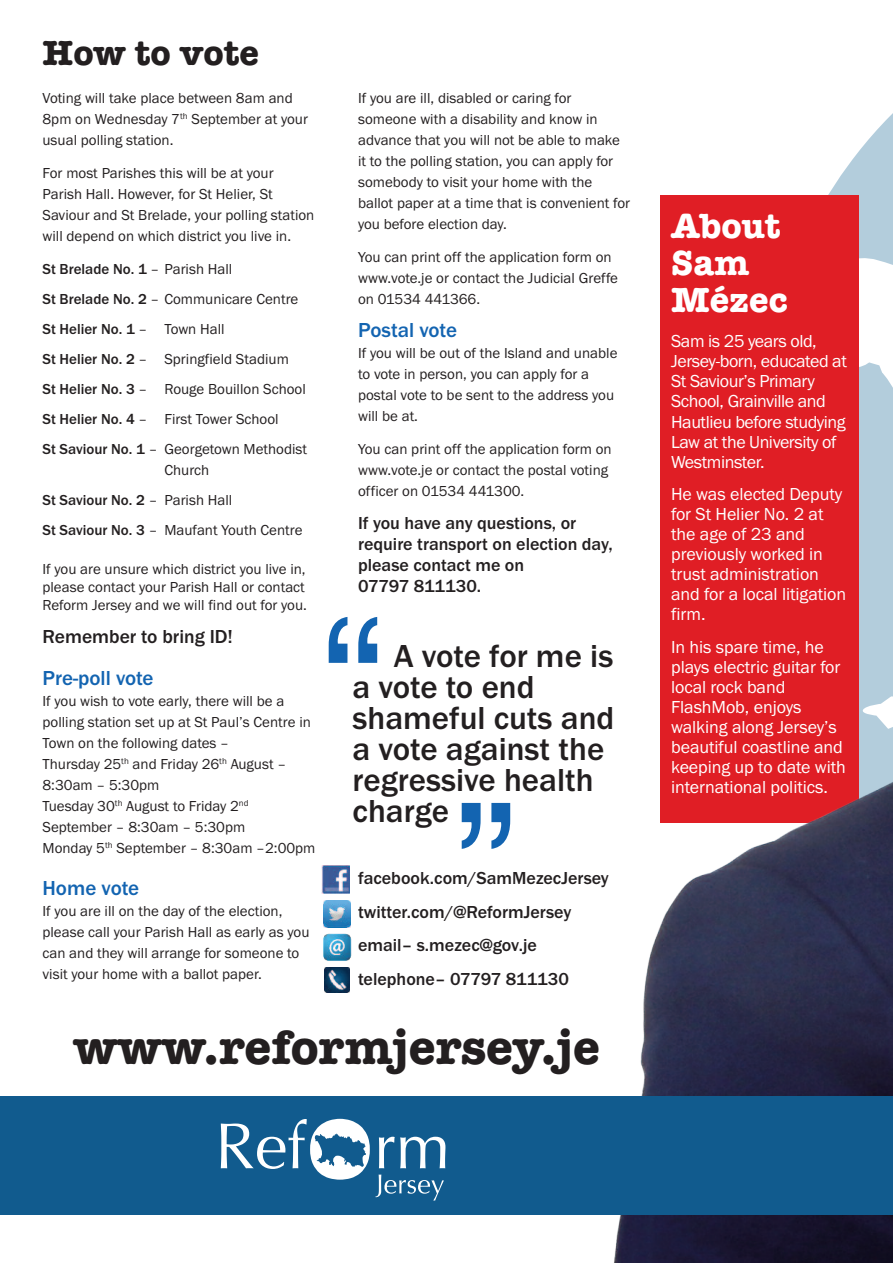
<style>
.page{position:relative;width:893px;height:1263px;background:#fff}
.page>*{position:absolute;margin:0;border:0;box-sizing:border-box;transform-origin:0 0}
.t1{font:180.6px "Helvetica";color:#1364b1}
.t2{font:700 49.5px "American Typewriter";color:#231f20}
.t3{font:700 36px/37.2px "American Typewriter";color:#fff}
.t4{font:700 36px "American Typewriter";color:#231f20}
.t5{font:500 33px/31.2px "Franklin Gothic";color:#231f20}
.t6{font:500 21px "Franklin Gothic";color:#1364b1}
.t7{font:500 19.5px "Franklin Gothic";color:#231f20}
.t8{font:18px/20.1px "Franklin Gothic";letter-spacing:-.005em;color:#fff}
.t9{font:500 18px/21px "Franklin Gothic";color:#231f20}
.t10{font:18px/20.1px "Franklin Gothic";letter-spacing:-.025em;color:#fff}
.t11{font:15px/21px "Franklin Gothic";color:#231f20}
.s1{font-weight:500}
</style>
<div class="page">
<img style="left:614px;top:113px;width:279px;height:1150px">
<div style="left:0;top:1096px;width:893px;height:119px;background:#115b8e"></div>
<svg style="left:323px;top:901px;width:28px;height:27px"></svg>
<img style="left:324px;top:901px;width:26px;height:26px">
<img style="left:323px;top:933px;width:29px;height:28px">
<img style="left:324px;top:967px;width:26px;height:25px">
<div style="left:321px;top:865px;width:29px;height:29px;background:#fbf4f7"></div>
<img style="left:322px;top:865px;width:28px;height:29px">
<svg style="left:221px;top:1119px;width:224px;height:81px"></svg>
<h3 class="t4" style="left:43px;top:22px;width:218px">How to vote</h3>
<p class="t11" style="left:43px;top:88px;width:267px">Voting will take place between 8am and<br>8pm on Wednesday 7<sup>th</sup> September at your usual polling station.</p>
<p class="t11" style="left:43px;top:163px;width:273px">For most Parishes this will be at your Parish Hall. However, for St Helier, St Saviour and St Brelade, your polling station will depend on which district you live in.</p>
<p class="t11" style="left:43px;top:254px;width:266px;line-height:30px"><span class="s1">St Brelade No. 1</span> – Parish Hall<br><span class="s1">St Brelade No. 2</span> – Communicare Centre <span class="s1">St Helier No. 1</span> – Town Hall<br><span class="s1">St Helier No. 2</span> – Springfield Stadium<br><span class="s1">St Helier No. 3</span> – Rouge Bouillon School <span class="s1">St Helier No. 4</span> – First Tower School<br><span class="s1">St Saviour No. 1</span> – Georgetown Methodist</p>
<p class="t11" style="left:43px;top:455px;width:262px;line-height:30px;text-indent:122px">Church<br><span class="s1">St Saviour No. 2</span> – Parish Hall<br><span class="s1">St Saviour No. 3</span> – Maufant Youth Centre</p>
<p class="t11" style="left:43px;top:560px;width:266px;line-height:18px">If you are unsure which district you live in, please contact your Parish Hall or contact<br>Reform Jersey and we will find out for you.</p>
<h3 class="t7" style="left:43px;top:625px;width:192px">Remember to bring ID!</h3>
<h3 class="t6" style="left:43px;top:666px;width:113px">Pre-poll vote</h3>
<p class="t11" style="left:43px;top:691px;width:274px">If you wish to vote early, there will be a polling station set up at St Paul’s Centre in<br>Town on the following dates –<br>Thursday 25<sup>th</sup> and Friday 26<sup>th</sup> August –<br>8:30am – 5:30pm<br>Tuesday 30<sup>th</sup> August to Friday 2<sup>nd<br></sup>September – 8:30am – 5:30pm<br>Monday 5<sup>th</sup> September – 8:30am –2:00pm</p>
<h3 class="t6" style="left:43px;top:876px;width:98px">Home vote</h3>
<p class="t11" style="left:43px;top:901px;width:268px">If you are ill on the day of the election, please call your Parish Hall as early as you can and they will arrange for someone to visit your home with a ballot paper.</p>
<p class="t11" style="left:358px;top:88px;width:274px">If you are ill, disabled or caring for someone with a disability and know in advance that you will not be able to make it to the polling station, you can apply for somebody to visit your home with the ballot paper at a time that is convenient for you before election day.</p>
<p class="t11" style="left:358px;top:247px;width:261px">You can print off the application form on www.vote.je or contact the Judicial Greffe on 01534 441366.</p>
<h3 class="t6" style="left:358px;top:318px;width:101px">Postal vote</h3>
<p class="t11" style="left:358px;top:343px;width:261px">If you will be out of the Island and unable to vote in person, you can apply for a postal vote to be sent to the address you will be at.</p>
<p class="t11" style="left:358px;top:439px;width:255px">You can print off the application form on www.vote.je or contact the postal voting officer on 01534 441300.</p>
<p class="t9" style="left:358px;top:513px;width:256px">If you have any questions, or require transport on election day, please contact me on<br>07797 811130.</p>
<h1 class="t1" style="left:322px;top:580px;width:62px">“</h1>
<h3 class="t5" style="left:352px;top:640px;width:263px;text-indent:41px">A vote for me is a vote to end shameful cuts and a vote against the regressive health charge</h3>
<h1 class="t1" style="left:517px;top:886px;width:62px;rotate:-180deg">“</h1>
<p class="t9" style="left:358px;top:861px;width:252px;line-height:33.6px">facebook.com/SamMezecJersey twitter.com/@ReformJersey email– s.mezec@gov.je telephone– 07797 811130</p>
<h2 class="t2" style="left:73px;top:1004px;width:528px">www.reformjersey.je</h2>
<h3 class="t3" style="left:671px;top:205px;width:118px">About<br>Sam<br>Mézec</h3>
<p class="t10" style="left:671px;top:331px;width:177px">Sam is 25 years old,<br>Jersey-born, educated at<br>St Saviour’s Primary<br>School, Grainville and<br>Hautlieu before studying<br>Law at the University of<br>Westminster.</p>
<p class="t8" style="left:671px;top:484px;width:177px">He was elected Deputy for St Helier No. 2 at the age of 23 and previously worked in trust administration and for a local litigation firm.</p>
<p class="t8" style="left:671px;top:636px;width:176px">In his spare time, he plays electric guitar for local rock band<br>FlashMob, enjoys walking along Jersey’s beautiful coastline and keeping up to date with international politics.</p>
</div>
